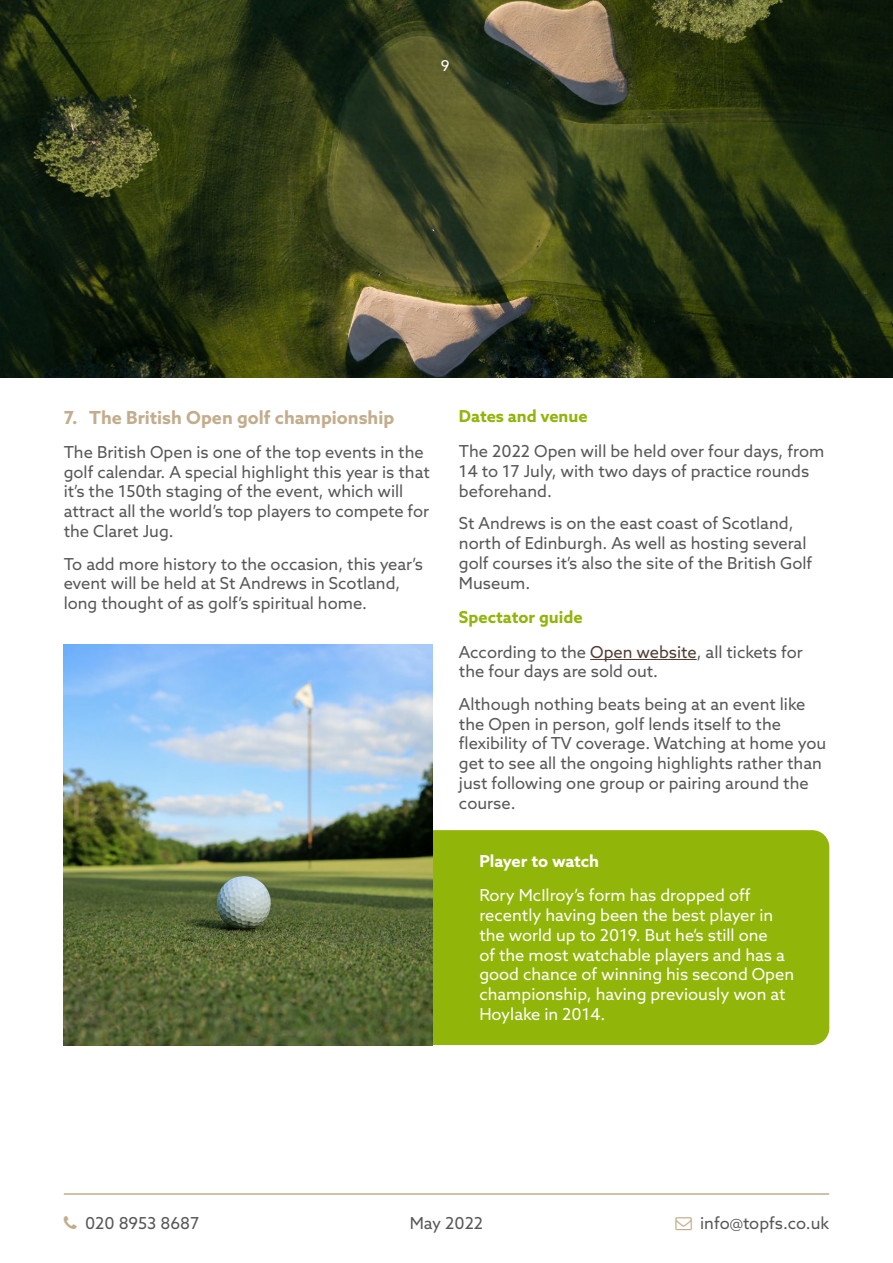
<style>
.page{position:relative;width:893px;height:1263px;background:#fff}
.page>*{position:absolute;margin:0;border:0;box-sizing:border-box;transform-origin:0 0}
.t1{font:700 18px "Azo Sans";color:#c2ad8d}
.t2{font:16.5px/19.8px "Azo Sans";color:#575756}
.t3{font:16.5px/19.8px "Azo Sans";color:#fff}
.t4{font:700 16.5px "Azo Sans";color:#91b508}
.t5{font:700 16.5px "Azo Sans";letter-spacing:-.005em;color:#fff}
.t6{font:15px "Azo Sans";color:#fff}
.s1{color:#503d32}
</style>
<div class="page">
<hr style="left:64px;top:1193px;width:765px;height:2px;background:#c2ad8d">
<div style="left:344px;top:830px;width:485px;height:215px;background:#91b508;border-radius:17px"></div>
<hr style="left:590px;top:659px;width:107px;height:1px;background:#503d32">
<img style="left:64px;top:644px;width:369px;height:401px">
<img style="left:0;top:0;width:893px;height:378px">
<p class="t6" style="left:441px;top:56px;width:10px">9</p>
<p class="t1" style="left:64px;top:405px;width:332px">7. The British Open golf championship</p>
<p class="t2" style="left:64px;top:442px;width:368px">The British Open is one of the top events in the golf calendar. A special highlight this year is that it’s the 150th staging of the event, which will attract all the world’s top players to compete for the Claret Jug.</p>
<p class="t2" style="left:64px;top:554px;width:361px">To add more history to the occasion, this year’s event will be held at St Andrews in Scotland, long thought of as golf’s spiritual home.</p>
<p class="t4" style="left:459px;top:405px;width:130px">Dates and venue</p>
<p class="t2" style="left:459px;top:441px;width:367px">The 2022 Open will be held over four days, from<br>14 to 17 July, with two days of practice rounds beforehand.</p>
<p class="t2" style="left:459px;top:513px;width:355px">St Andrews is on the east coast of Scotland, north of Edinburgh. As well as hosting several golf courses it’s also the site of the British Golf Museum.</p>
<p class="t4" style="left:459px;top:606px;width:125px">Spectator guide</p>
<p class="t2" style="left:459px;top:641px;width:345px">According to the <span class="s1">Open website</span>, all tickets for the four days are sold out.</p>
<p class="t2" style="left:459px;top:694px;width:369px">Although nothing beats being at an event like the Open in person, golf lends itself to the flexibility of TV coverage. Watching at home you get to see all the ongoing highlights rather than just following one group or pairing around the course.</p>
<p class="t5" style="left:479px;top:850px;width:121px">Player to watch</p>
<p class="t3" style="left:479px;top:885px;width:316px">Rory McIlroy’s form has dropped off recently having been the best player in the world up to 2019. But he’s still one<br>of the most watchable players and has a good chance of winning his second Open championship, having previously won at Hoylake in 2014.</p>
<p class="t2" style="left:85px;top:1213px;width:116px">020 8953 8687</p>
<p class="t2" style="left:700px;top:1213px;width:130px">info@topfs.co.uk</p>
<p class="t2" style="left:410px;top:1213px;width:75px">May 2022</p>
</div>
